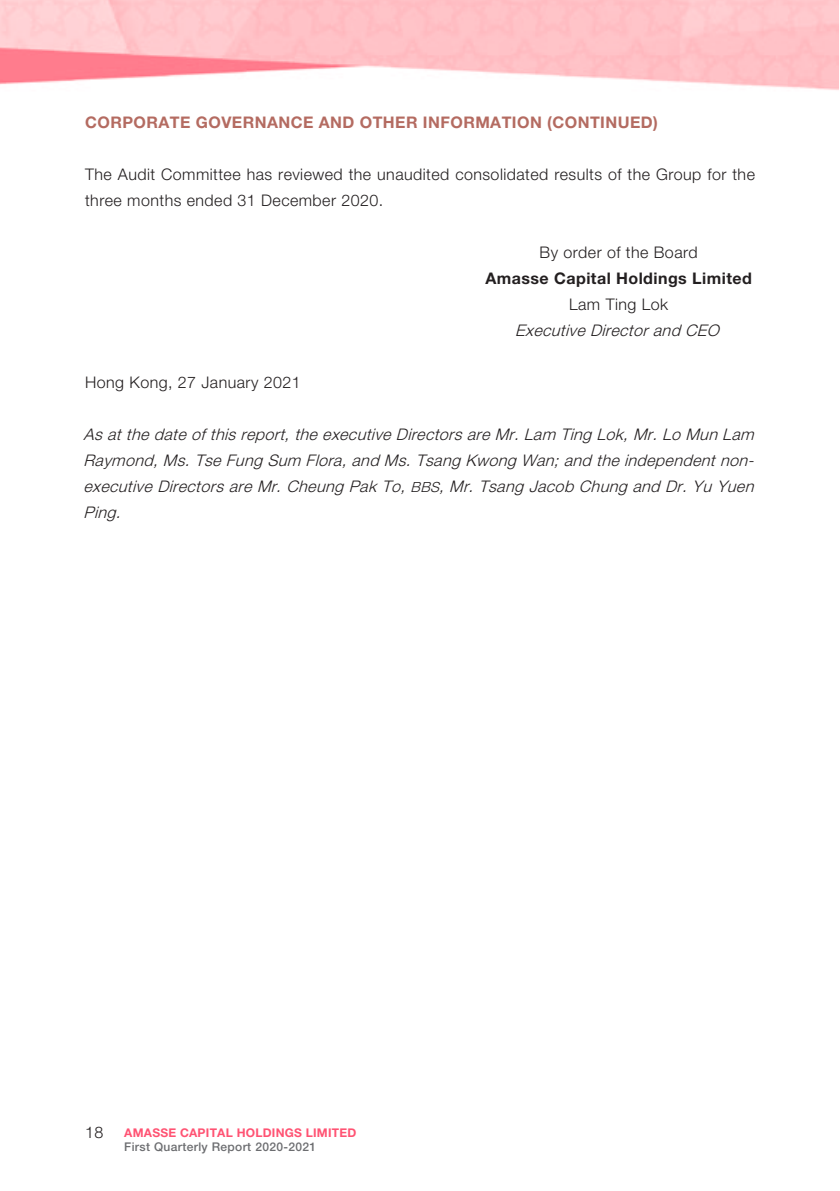
<style>
.page{position:relative;width:840px;height:1191px;background:#fff}
.page>*{position:absolute;margin:0;border:0;box-sizing:border-box;transform-origin:0 0}
._1__內文{font:italic 300 16px/26px "Helvetica Neue LT Std";color:#231f20;text-align:justify}
._1__內文-2{font:300 16px/26px "Helvetica Neue LT Std";letter-spacing:.03em;color:#231f20}
.副主標題{font:700 16px "Helvetica Neue LT Std";letter-spacing:.03em;color:#b46b61}
._1__內文-3{font:700 16px "Helvetica Neue LT Std";letter-spacing:.03em;color:#231f20}
.t1{font:500 12px "Helvetica Neue LT Std";letter-spacing:.03em;color:#6c6d70}
.t2{font:700 12px "Helvetica Neue LT Std";letter-spacing:.02em;color:#ff5373}
.s1{font-size:14px}
</style>
<div class="page">
<p class="副主標題" style="left:85px;top:112px;width:574px">CORPORATE GOVERNANCE AND OTHER INFORMATION (CONTINUED)</p>
<p class="_1__內文-2" style="left:85px;top:161px;width:671px">The Audit Committee has reviewed the unaudited consolidated results of the Group for the three months ended 31 December 2020.</p>
<p class="_1__內文-2" style="left:539px;top:239px;width:160px">By order of the Board</p>
<p class="_1__內文-3" style="left:485px;top:268px;width:268px">Amasse Capital Holdings Limited</p>
<p class="_1__內文-2" style="left:569px;top:291px;width:100px">Lam Ting Lok</p>
<p class="_1__內文" style="left:515px;top:317px;width:210px">Executive Directorand CEO</p>
<p class="_1__內文-2" style="left:85px;top:369px;width:217px">Hong Kong, 27 January 2021</p>
<p class="_1__內文" style="left:83px;top:421px;width:676px">Asatthe date ofthisreport,the executive Directorsare Mr.Lam Ting Lok,Mr.Lo Mun Lam Raymond,Ms.Tse Fung Sum Flora,and Ms.Tsang Kwong Wan;and the independentnon&shy;executive Directorsare Mr.Cheung PakTo,<span class="s1">BBS</span>,Mr.Tsang Jacob Chung and Dr.Yu Yuen Ping.</p>
<p class="_1__內文-2" style="left:85px;top:1118px;width:20px">18</p>
<p class="t2" style="left:124px;top:1125px;width:233px">AMASSE CAPITAL HOLDINGS LIMITED</p>
<p class="t1" style="left:124px;top:1139px;width:193px">First Quarterly Report 2020-2021</p>
</div>
